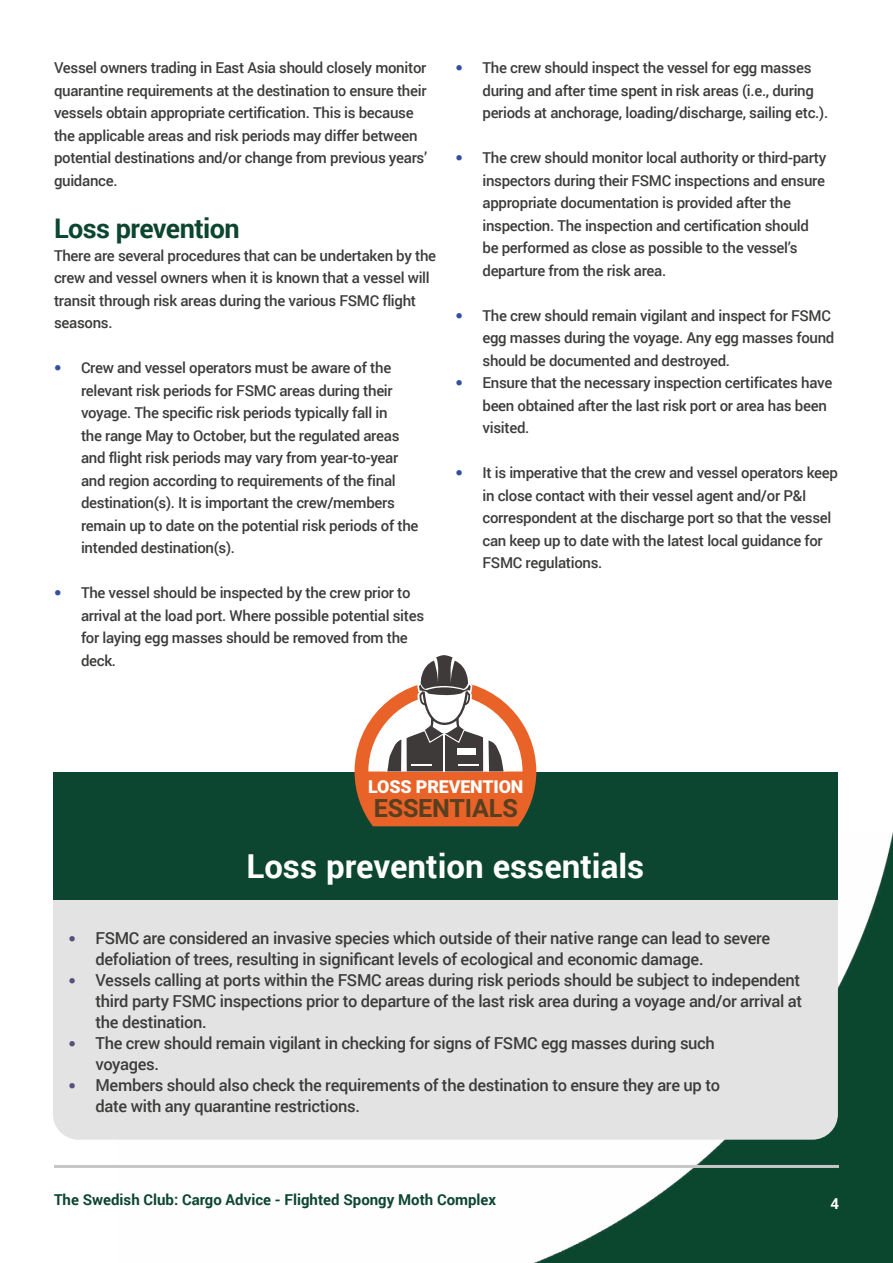
<style>
.page{position:relative;width:893px;height:1263px;background:#fff}
.page>*{position:absolute;margin:0;border:0;box-sizing:border-box;transform-origin:0 0}
.t1{font:700 33px "Roboto";color:#fff}
.t2{font:700 27px "Roboto";letter-spacing:-.02em;color:#0c4630}
.t3{font:700 25.2px "Roboto";letter-spacing:-.01em;color:#573f20}
.t4{font:900 17.85px "Roboto";letter-spacing:-.01em;color:#fff}
.t5{font:500 16.5px/21px "Roboto";letter-spacing:-.02em;color:#3c3c3b}
.t6{font:500 15px/22.5px "Roboto";letter-spacing:-.02em;color:#3c3c3b}
.t7{font:700 15px "Roboto";color:#0c4630}
.t8{font:700 15px "Roboto";color:#fff}
.s1{font-family:"Helvetica Neue LT Com";font-weight:800;font-stretch:expanded;color:#32509e}
.s2{font-family:"Helvetica Neue LT Com";font-weight:800;font-stretch:expanded;font-size:15px;color:#55507c}
</style>
<div class="page">
<img style="left:533px;top:832px;width:360px;height:431px">
<hr style="left:54px;top:1165px;width:785px;height:3px;background:#c6c6c6">
<div style="left:53px;top:870px;width:785px;height:270px;background:#e3e3e3;border-radius:26px"></div>
<div style="left:53px;top:772px;width:785px;height:128px;background:#0c4630"></div>
<svg style="left:355px;top:655px;width:181px;height:171px"></svg>
<hr style="left:444px;top:734px;width:1px;height:37px;background:#fff">
<hr style="left:458px;top:764px;width:20px;height:2px;background:#fff">
<hr style="left:411px;top:764px;width:21px;height:2px;background:#fff">
<div style="left:457px;top:748px;width:19px;height:7px;background:#fff"></div>
<p class="t6" style="left:54px;top:56px;width:375px">Vessel owners trading in East Asia should closely monitor quarantine requirements at the destination to ensure their vessels obtain appropriate certification. This is because the applicable areas and risk periods may differ between potential destinations and/or change from previous years’ guidance.</p>
<h2 class="t2" style="left:54px;top:209px;width:187px">Loss prevention</h2>
<p class="t6" style="left:54px;top:243px;width:384px">There are several procedures that can be undertaken by the crew and vessel owners when it is known that a vessel will transit through risk areas during the various FSMC flight seasons.</p>
<p class="t6" style="left:81px;top:356px;width:339px;text-indent:-27px"><span class="s1">•</span> Crew and vessel operators must be aware of the relevant risk periods for FSMC areas during their voyage. The specific risk periods typically fall in<br>the range May to October, but the regulated areas and flight risk periods may vary from year-to-year and region according to requirements of the final destination(s). It is important the crew/members remain up to date on the potential risk periods of the intended destination(s).</p>
<p class="t6" style="left:81px;top:581px;width:345px;text-indent:-27px"><span class="s1">•</span> The vessel should be inspected by the crew prior to arrival at the load port. Where possible potential sites for laying egg masses should be removed from the deck.</p>
<p class="t6" style="left:482px;top:56px;width:347px;text-indent:-27px"><span class="s1">•</span> The crew should inspect the vessel for egg masses during and after time spent in risk areas (i.e., during periods at anchorage, loading/discharge, sailing etc.).</p>
<p class="t6" style="left:482px;top:146px;width:345px;text-indent:-27px"><span class="s1">•</span> The crew should monitor local authority or third-party inspectors during their FSMC inspections and ensure appropriate documentation is provided after the inspection. The inspection and certification should be performed as close as possible to the vessel’s departure from the risk area.</p>
<p class="t6" style="left:482px;top:303px;width:353px;text-indent:-27px"><span class="s1">•</span> The crew should remain vigilant and inspect for FSMC egg masses during the voyage. Any egg masses found should be documented and destroyed.</p>
<p class="t6" style="left:482px;top:371px;width:351px;text-indent:-27px"><span class="s1">•</span> Ensure that the necessary inspection certificates have been obtained after the last risk port or area has been visited.</p>
<p class="t6" style="left:482px;top:461px;width:357px;text-indent:-27px"><span class="s1">•</span> It is imperative that the crew and vessel operators keep in close contact with their vessel agent and/or P&amp;I correspondent at the discharge port so that the vessel can keep up to date with the latest local guidance for FSMC regulations.</p>
<p class="t4" style="left:368px;top:774px;width:157px">LOSS PREVENTION</p>
<h3 class="t3" style="left:374px;top:791px;width:146px">ESSENTIALS</h3>
<h1 class="t1" style="left:247px;top:843px;width:399px">Loss prevention essentials</h1>
<p class="t5" style="left:96px;top:927px;width:676px;text-indent:-27px"><span class="s2">•</span> FSMC are considered an invasive species which outside of their native range can lead to severe defoliation of trees, resulting in significant levels of ecological and economic damage.</p>
<p class="t5" style="left:96px;top:969px;width:708px;text-indent:-27px"><span class="s2">•</span> Vessels calling at ports within the FSMC areas during risk periods should be subject to independent third party FSMC inspections prior to departure of the last risk area during a voyage and/or arrival at the destination.</p>
<p class="t5" style="left:96px;top:1032px;width:621px;text-indent:-27px"><span class="s2">•</span> The crew should remain vigilant in checking for signs of FSMC egg masses during such voyages.</p>
<p class="t5" style="left:96px;top:1074px;width:626px;text-indent:-27px"><span class="s2">•</span> Members should also check the requirements of the destination to ensure they are up to date with any quarantine restrictions.</p>
<p class="t7" style="left:54px;top:1189px;width:444px">The Swedish Club: Cargo Advice - Flighted Spongy Moth Complex</p>
<p class="t8" style="left:830px;top:1193px;width:10px">4</p>
</div>
